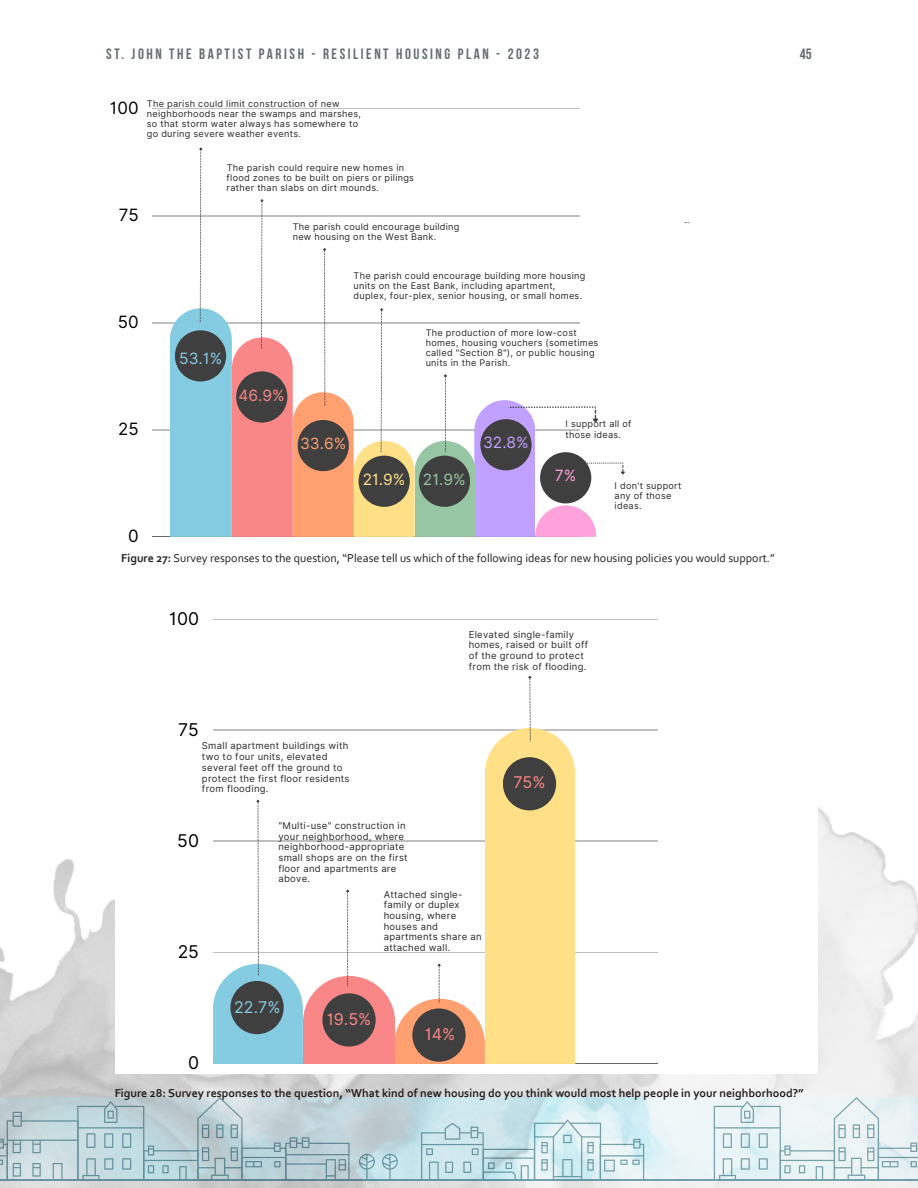
<style>
.page{position:relative;width:918px;height:1188px;background:#fff}
.page>*{position:absolute;margin:0;border:0;box-sizing:border-box;transform-origin:0 0}
.t1{font:17.55px "Inter";color:#000}
.t2{font:16.95px "Inter";color:#000}
.t3{font:16.2px "Inter";color:#fa8787}
.t4{font:16.2px "Inter";color:#85cbe1}
.t5{font:15.6px "Inter";color:#ffe087}
.t6{font:15.6px "Inter";color:#85cbe1}
.t7{font:15.6px "Inter";color:#fa8787}
.t8{font:15.6px "Inter";color:#ffa070}
.t9{font:15.6px "Inter";color:#c0a1ff}
.t10{font:15.6px "Inter";color:#ffa2db}
.t11{font:700 15px "Bebas Neue";letter-spacing:.17em;color:#666d6f}
.t12{font:15px "Bebas Neue";color:#666d6f}
.t13{font:12px "Corbel";color:#231f20}
.t14{font:700 12px "Corbel";color:#231f20}
.t15{font:9.45px/10.6px "Inter";letter-spacing:.03em;color:#292929}
.t16{font:9.15px/10.4px "Inter";letter-spacing:.03em;color:#292929}
.s1{color:#97c6a5}
.s2{font-weight:700}
</style>
<div class="page">
<img style="left:0;top:807px;width:918px;height:381px">
<hr style="left:0;top:1179px;width:410px;height:2px;background:#306d79">
<svg style="left:0;top:1097px;width:350px;height:83px;background:#b6ccd1"></svg>
<svg style="left:382px;top:1154px;width:16px;height:25px"></svg>
<svg style="left:359px;top:1154px;width:16px;height:25px"></svg>
<hr style="left:300px;top:1179px;width:618px;height:2px;background:#306d79">
<svg style="left:714px;top:1097px;width:204px;height:83px;background:#dae8ea"></svg>
<svg style="left:421px;top:1120px;width:223px;height:60px;background:#c4dfe4"></svg>
<hr style="left:152px;top:108px;width:428px;height:1px;background:#000">
<hr style="left:152px;top:215px;width:428px;height:1px;background:#000">
<hr style="left:152px;top:322px;width:428px;height:1px;background:#000">
<hr style="left:152px;top:429px;width:428px;height:1px;background:#000">
<hr style="left:152px;top:536px;width:428px;height:1px;background:#000">
<svg style="left:170px;top:147px;width:455px;height:390px"></svg>
<div style="left:115px;top:594px;width:703px;height:480px;background:#fff"></div>
<hr style="left:213px;top:619px;width:444px;height:1px;background:#000">
<hr style="left:213px;top:730px;width:444px;height:1px;background:#000">
<hr style="left:213px;top:841px;width:444px;height:1px;background:#000">
<hr style="left:213px;top:952px;width:444px;height:1px;background:#000">
<hr style="left:213px;top:1063px;width:444px;height:1px;background:#000">
<svg style="left:213px;top:676px;width:362px;height:388px"></svg>
<div style="left:412px;top:1008px;width:54px;height:54px;background:#403f3f;border-radius:27px"></div>
<div style="left:503px;top:757px;width:53px;height:53px;background:#403f3f;border-radius:27px"></div>
<h3 class="t11" style="left:106px;top:45px;width:434px">ST. JOHN THE BAPTIST PARISH - RESILIENT HOUSING PLAN - 2023</h3>
<h3 class="t12" style="left:800px;top:45px;width:13px">45</h3>
<p class="t2" style="left:110px;top:96px;width:30px">100</p>
<p class="t2" style="left:119px;top:203px;width:21px">75</p>
<p class="t2" style="left:118px;top:310px;width:22px">50</p>
<p class="t2" style="left:118px;top:417px;width:22px">25</p>
<p class="t2" style="left:128px;top:524px;width:12px">0</p>
<p class="t16" style="left:147px;top:98px;width:216px">The parish could limit construction of new neighborhoods near the swamps and marshes, so that storm water always has somewhere to go during severe weather events.</p>
<p class="t16" style="left:227px;top:162px;width:189px">The parish could require new homes in flood zones to be built on piers or pilings rather than slabs on dirt mounds.</p>
<p class="t16" style="left:293px;top:221px;width:168px">The parish could encourage building new housing on the West Bank.</p>
<p class="t16" style="left:354px;top:270px;width:233px">The parish could encourage building more housing units on the East Bank, including apartment, duplex, four-plex, senior housing, or small homes.</p>
<p class="t6" style="left:179px;top:347px;width:45px">53.1%</p>
<p class="t7" style="left:239px;top:384px;width:48px">46.9%</p>
<p class="t8" style="left:300px;top:432px;width:48px">33.6%</p>
<p class="t16" style="left:426px;top:327px;width:174px">The production of more low-cost homes, housing vouchers (sometimes called "Section 8"), or public housing units in the Parish.</p>
<p class="t5" style="left:363px;top:468px;width:105px">21.9% <span class="s1">21.9%</span></p>
<p class="t9" style="left:483px;top:431px;width:47px">32.8%</p>
<p class="t16" style="left:566px;top:419px;width:68px">I support all of those ideas.</p>
<p class="t10" style="left:555px;top:464px;width:23px">7%</p>
<p class="t16" style="left:615px;top:480px;width:68px">I don't support any of those ideas.</p>
<p class="t13" style="left:121px;top:551px;width:655px"><span class="s2">Figure 27:</span> Survey responses to the question, “Please tell us which of the following ideas for new housing policies you would support.”</p>
<p class="t1" style="left:169px;top:606px;width:31px">100</p>
<p class="t1" style="left:178px;top:717px;width:22px">75</p>
<p class="t15" style="left:469px;top:629px;width:121px">Elevated single-family homes, raised or built off of the ground to protect from the risk of flooding.</p>
<p class="t15" style="left:202px;top:741px;width:149px">Small apartment buildings with two to four units, elevated several feet off the ground to protect the first floor residents from flooding.</p>
<p class="t15" style="left:278px;top:820px;width:131px">"Multi-use" construction in your neighborhood, where neighborhood-appropriate small shops are on the first floor and apartments are above.</p>
<p class="t15" style="left:384px;top:889px;width:99px">Attached single&shy;family or duplex housing, where houses and apartments share an attached wall.</p>
<p class="t1" style="left:177px;top:828px;width:23px">50</p>
<p class="t1" style="left:178px;top:939px;width:23px">25</p>
<p class="t1" style="left:188px;top:1050px;width:12px">0</p>
<p class="t4" style="left:234px;top:995px;width:48px">22.7%</p>
<p class="t3" style="left:327px;top:1008px;width:46px">19.5%</p>
<p class="t3" style="left:425px;top:1023px;width:32px">14%</p>
<p class="t3" style="left:513px;top:770px;width:34px">75%</p>
<p class="t14" style="left:115px;top:1086px;width:690px">Figure 28: Survey responses to the question, “What kind of new housing do you think would most help people in your neighborhood?”</p>
</div>
